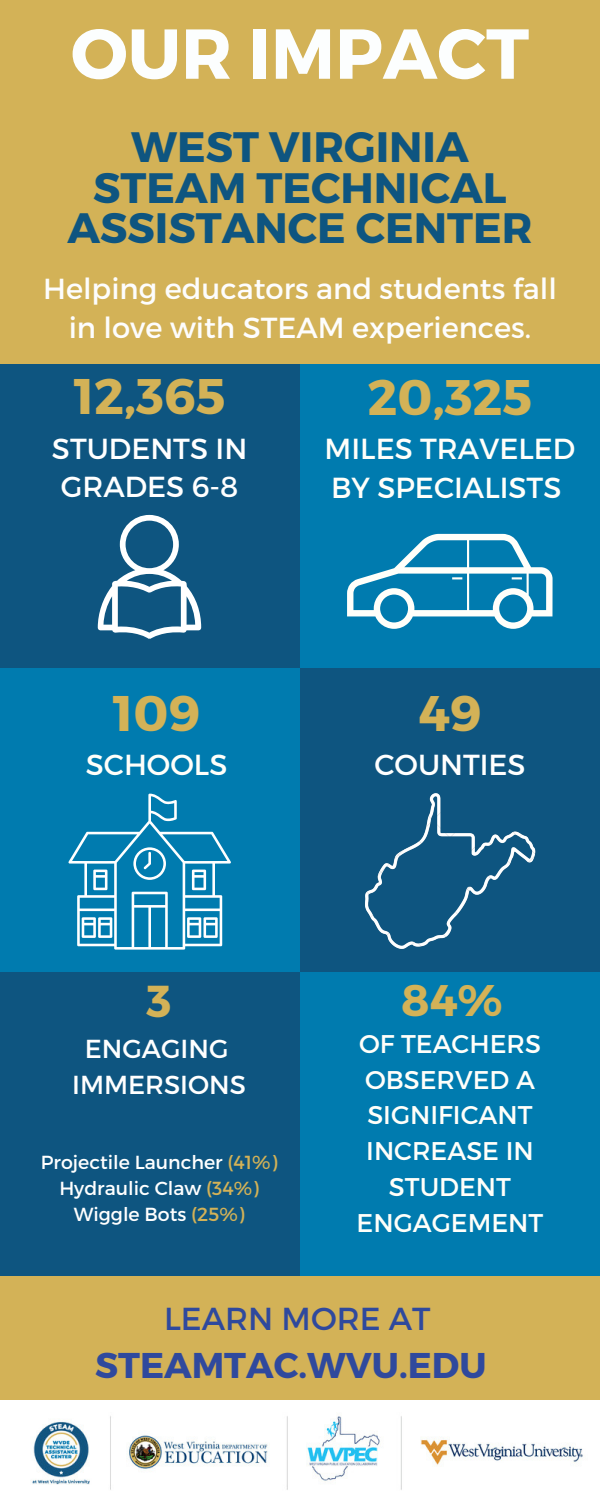
<style>
.page{position:relative;width:600px;height:1500px;background:#d3b257}
.page>*{position:absolute;margin:0;border:0;box-sizing:border-box;transform-origin:0 0}
.t1{font:700 70.5px "Montserrat";color:#fcfefe}
.t2{font:700 50px "Montserrat";color:#d3b257}
.t3{font:700 44.7px "Montserrat";color:#d3b257}
.t4{font:700 44.2px "Montserrat";color:#d3b257}
.t5{font:700 42.5px/40.5px "Montserrat";color:#0e5580;text-align:center}
.t6{font:700 35.8px "Montserrat";color:#2f499d}
.t7{font:31.8px "Montserrat";color:#2f499d}
.t8{font:29px/38.2px "Montserrat";color:#fdfdfd;text-align:center}
.t9{font:29px/38.2px "Montserrat";color:#fffffa}
.t10{font:29px/38.2px "Montserrat";color:#fff;text-align:center}
.t11{font:26px/36px "Montserrat";color:#fff;text-align:center}
.t12{font:25.6px/35.8px "Montserrat";color:#fffffa;text-align:center}
.t13{font:18.9px/26px "Montserrat";color:#fff;text-align:center}
.s1{color:#d3b257}
</style>
<div class="page">
<div style="left:0;top:668px;width:314px;height:304px;background:#007baf"></div>
<div style="left:0;top:365px;width:314px;height:303px;background:#0e5580"></div>
<div style="left:300px;top:365px;width:300px;height:303px;background:#007baf"></div>
<div style="left:300px;top:668px;width:300px;height:304px;background:#0e5580"></div>
<div style="left:0;top:972px;width:300px;height:304px;background:#0e5580"></div>
<div style="left:300px;top:972px;width:300px;height:304px;background:#007baf"></div>
<svg style="left:98px;top:515px;width:103px;height:124px"></svg>
<svg style="left:68px;top:794px;width:163px;height:156px"></svg>
<img style="left:365px;top:794px;width:170px;height:155px">
<svg style="left:347px;top:534px;width:206px;height:95px"></svg>
<img style="left:0;top:1400px;width:600px;height:100px">
<h1 class="t1" style="left:71px;top:8px;width:460px">OUR IMPACT</h1>
<h3 class="t5" style="left:67px;top:125px;width:467px">WEST VIRGINIA<br>STEAM TECHNICAL<br>ASSISTANCE CENTER</h3>
<p class="t8" style="left:43px;top:269px;width:515px">Helping educators and students fall in love with STEAM experiences.</p>
<h2 class="t2" style="left:74px;top:364px;width:153px">12,365</h2>
<p class="t10" style="left:52px;top:428px;width:197px">STUDENTS IN<br>GRADES 6-8</p>
<h2 class="t2" style="left:113px;top:681px;width:89px">109</h2>
<p class="t9" style="left:86px;top:744px;width:143px">SCHOOLS</p>
<h2 class="t2" style="left:368px;top:365px;width:166px">20,325</h2>
<p class="t9" style="left:325px;top:428px;width:252px">MILES TRAVELED<br>BY SPECIALISTS</p>
<h2 class="t2" style="left:418px;top:681px;width:65px">49</h2>
<p class="t10" style="left:374px;top:744px;width:153px">COUNTIES</p>
<h3 class="t3" style="left:147px;top:972px;width:26px">3</h3>
<p class="t11" style="left:72px;top:1030px;width:175px">ENGAGING<br>IMMERSIONS</p>
<p class="t13" style="left:41px;top:1148px;width:238px">Projectile Launcher <span class="s1">(41%)<br></span>Hydraulic Claw <span class="s1">(34%)<br></span>Wiggle Bots <span class="s1">(25%)</span></p>
<h3 class="t4" style="left:401px;top:972px;width:103px">84%</h3>
<p class="t12" style="left:357px;top:1024px;width:188px">OF TEACHERS<br>OBSERVED A<br>SIGNIFICANT<br>INCREASE IN<br>STUDENT<br>ENGAGEMENT</p>
<p class="t7" style="left:164px;top:1298px;width:268px">LEARN MORE AT</p>
<p class="t6" style="left:95px;top:1342px;width:393px">STEAMTAC.WVU.EDU</p>
</div>
